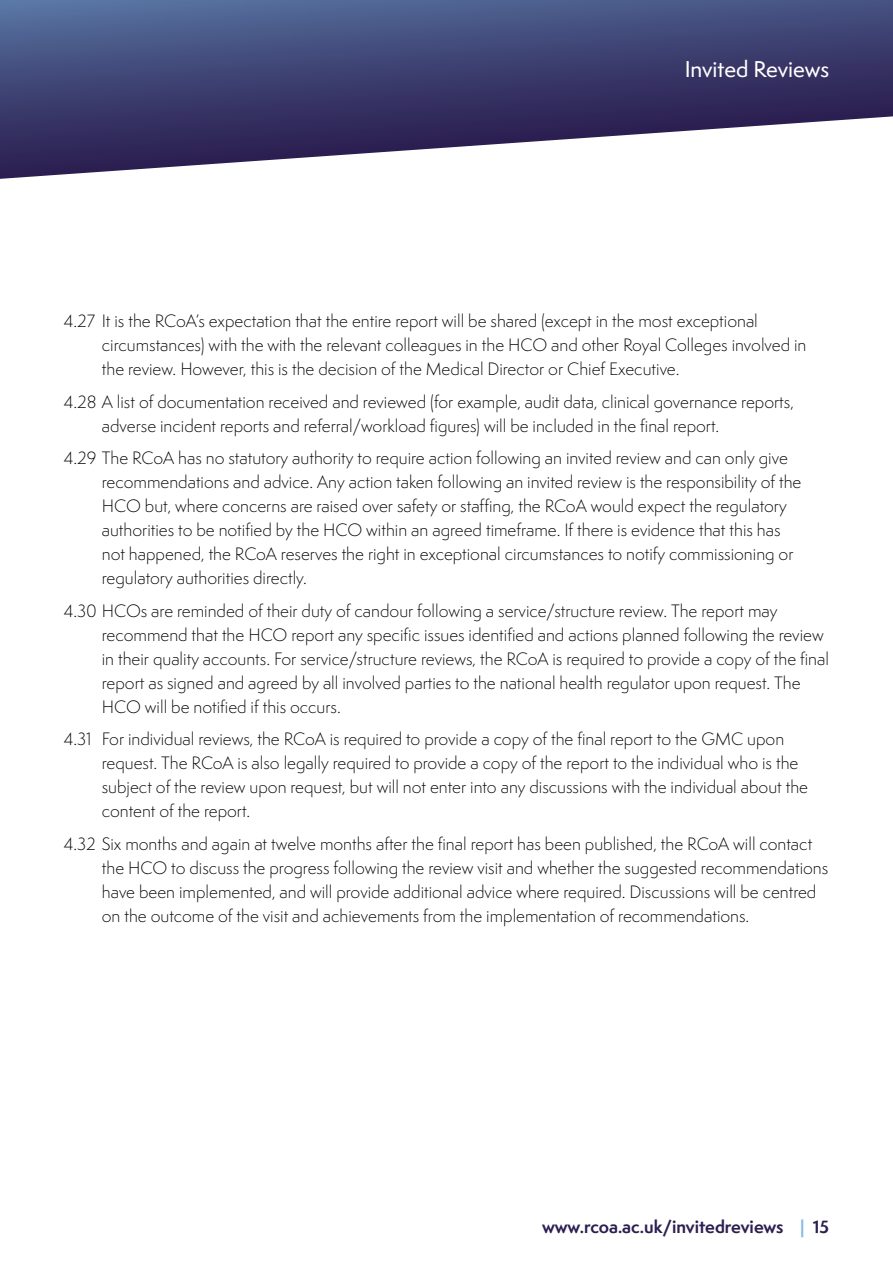
<style>
.page{position:relative;width:893px;height:1263px;background:#fff}
.page>*{position:absolute;margin:0;border:0;box-sizing:border-box;transform-origin:0 0}
.t1{font:500 21px "Semplicita Pro";letter-spacing:-.005em;color:#fff}
.t2{font:300 16.5px/24px "Semplicita Pro";color:#000}
.t3{font:700 16.5px "Semplicita Pro";color:#2b1f51}
.s1{color:#83b9e2}
</style>
<div class="page">
<svg style="left:0;top:0;width:893px;height:179px"></svg>
<p class="t1" style="left:685px;top:54px;width:146px">Invited Reviews</p>
<p class="t2" style="left:102px;top:309px;width:706px;text-indent:-38px">4.27 It is the RCoA’s expectation that the entire report will be shared (except in the most exceptional circumstances) with the with the relevant colleagues in the HCO and other Royal Colleges involved in the review. However, this is the decision of the Medical Director or Chief Executive.</p>
<p class="t2" style="left:102px;top:389px;width:694px;text-indent:-38px">4.28 A list of documentation received and reviewed (for example, audit data, clinical governance reports, adverse incident reports and referral/workload figures) will be included in the final report.</p>
<p class="t2" style="left:102px;top:446px;width:701px;text-indent:-38px">4.29 The RCoA has no statutory authority to require action following an invited review and can only give recommendations and advice. Any action taken following an invited review is the responsibility of the HCO but, where concerns are raised over safety or staffing, the RCoA would expect the regulatory authorities to be notified by the HCO within an agreed timeframe. If there is evidence that this has not happened, the RCoA reserves the right in exceptional circumstances to notify commissioning or regulatory authorities directly.</p>
<p class="t2" style="left:102px;top:599px;width:729px;text-indent:-38px">4.30 HCOs are reminded of their duty of candour following a service/structure review. The report may recommend that the HCO report any specific issues identified and actions planned following the review in their quality accounts. For service/structure reviews, the RCoA is required to provide a copy of the final report as signed and agreed by all involved parties to the national health regulator upon request. The HCO will be notified if this occurs.</p>
<p class="t2" style="left:102px;top:727px;width:708px;text-indent:-38px">4.31 For individual reviews, the RCoA is required to provide a copy of the final report to the GMC upon request. The RCoA is also legally required to provide a copy of the report to the individual who is the subject of the review upon request, but will not enter into any discussions with the individual about the content of the report.</p>
<p class="t2" style="left:102px;top:832px;width:728px;text-indent:-38px">4.32 Six months and again at twelve months after the final report has been published, the RCoA will contact the HCO to discuss the progress following the review visit and whether the suggested recommendations have been implemented, and will provide additional advice where required. Discussions will be centred on the outcome of the visit and achievements from the implementation of recommendations.</p>
<p class="t3" style="left:542px;top:1214px;width:289px">www.rcoa.ac.uk/invitedreviews <span class="s1">|</span> 15</p>
</div>
